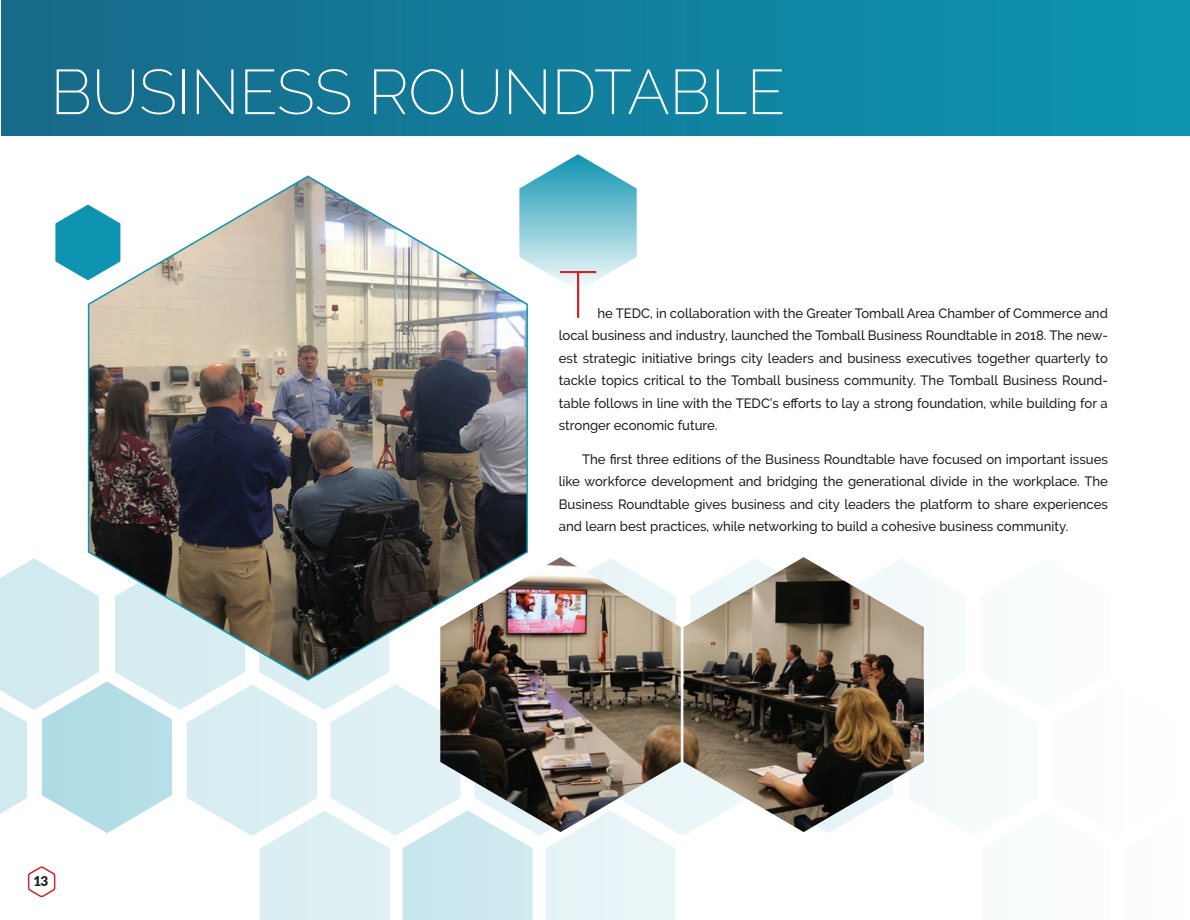
<style>
.page{position:relative;width:1190px;height:920px;background:#fff}
.page>*{position:absolute;margin:0;border:0;box-sizing:border-box;transform-origin:0 0}
.t1{font:200 66px "Raleway";color:#d1232a}
.t2{font:200 63px "Raleway";letter-spacing:-.005em;color:#fff}
.t3{font:500 13.5px/22.5px "Raleway";color:#231f20;text-align:justify}
.t4{font:800 13.5px "Lato";color:#231f20}
</style>
<div class="page">
<hr style="left:1189px;top:1px;width:1px;height:135px;background:#0c94b0">
<div style="left:1px;top:1px;width:1188px;height:135px;background:linear-gradient(to right,#186989,#0b94b0)"></div>
<svg style="left:529px;top:154px;width:108px;height:133px"></svg>
<svg style="left:55px;top:205px;width:32px;height:75px"></svg>
<img style="left:87px;top:175px;width:442px;height:383px">
<svg style="left:0;top:558px;width:936px;height:362px"></svg>
<p class="t2" style="left:51px;top:55px;width:736px">BUSINESS ROUNDTABLE</p>
<p class="t1" style="left:559px;top:256px;width:40px">T</p>
<p class="t3" style="left:559px;top:302px;width:551px;text-indent:39px">he TEDC, in collaboration with the Greater Tomball Area Chamber of Commerce and local business and industry, launched the Tomball Business Roundtable in 2018. The new&shy;est strategic initiative brings city leaders and business executives together quarterly to tackle topics critical to the Tomball business community. The Tomball Business Round&shy;table follows in line with the TEDC’s efforts to lay a strong foundation, while building for a stronger economic future.</p>
<p class="t3" style="left:559px;top:448px;width:551px;text-indent:23px">The first three editions of the Business Roundtable have focused on important issues like workforce development and bridging the generational divide in the workplace. The Business Roundtable gives business and city leaders the platform to share experiences and learn best practices, while networking to build a cohesive business community.</p>
<p class="t4" style="left:33px;top:871px;width:16px">13</p>
</div>
